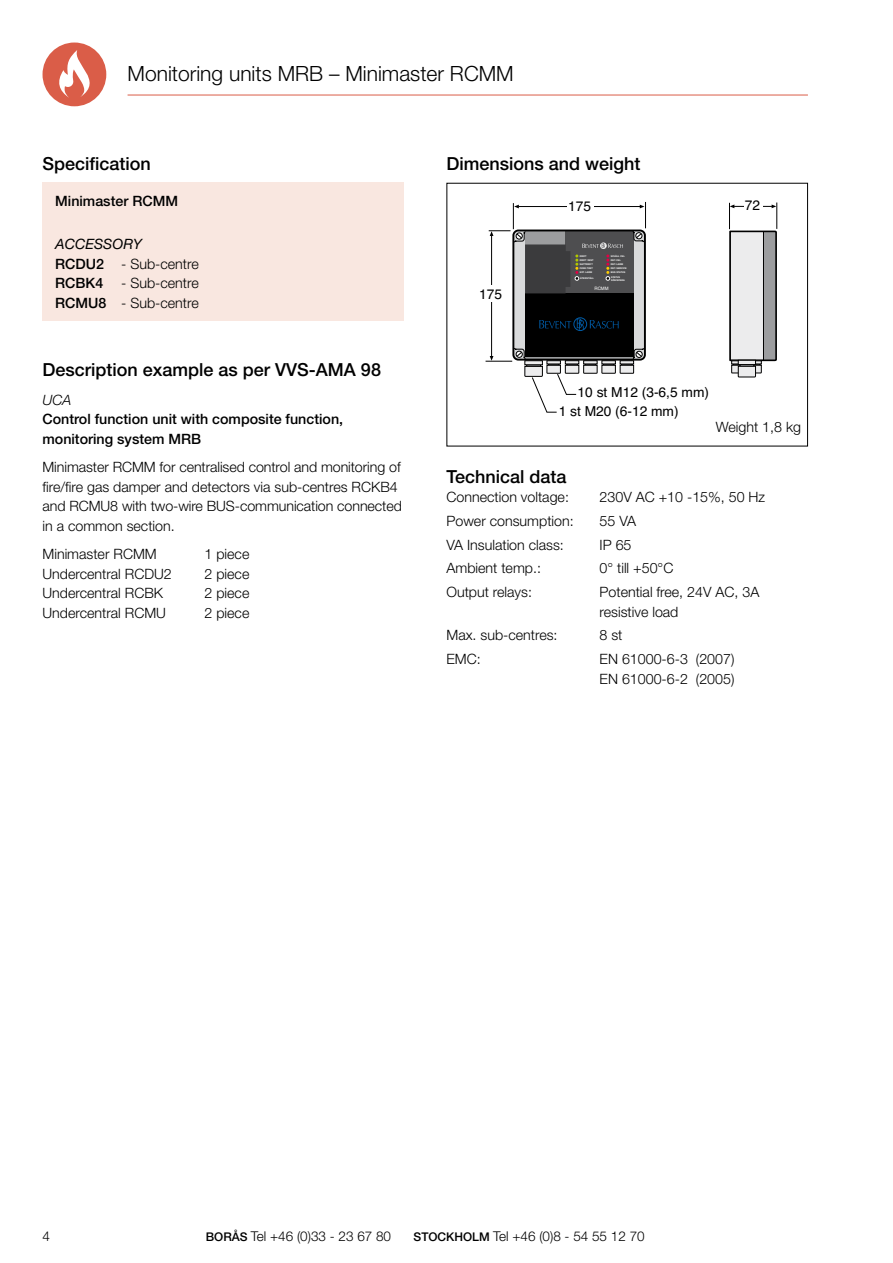
<style>
.page{position:relative;width:893px;height:1263px;background:#fff}
.page>*{position:absolute;margin:0;border:0;box-sizing:border-box;transform-origin:0 0}
.t1{font:300 21px "Helvetica Neue LT Std";color:#000}
.t2{font:500 18px "Helvetica Neue LT Std";color:#000}
.t3{font:300 14.25px/19.5px "Helvetica Neue LT Std";color:#000}
.t4{font:500 14.25px/19.5px "Helvetica Neue LT Std";color:#000}
.t5{font:italic 300 14.25px "Helvetica Neue LT Std";color:#000}
.t6{font:13.8px "Helvetica";color:#000}
.t7{font:300 13.5px "Helvetica Neue LT Std";color:#000}
.t8{font:4.65px "Helvetica";color:#fff}
.t9{font:700 2.4px/4.1px "Helvetica";color:#fff}
.s1{font-weight:400;font-style:italic}
.s2{font-weight:500}
.s3{font-weight:500;font-size:12px}
</style>
<div class="page">
<div style="left:43px;top:43px;width:63px;height:63px;background:#da5d48;border-radius:50%"></div>
<svg style="left:59px;top:50px;width:46px;height:48px"></svg>
<hr style="left:128px;top:95px;width:680px;height:1px;background:#da5d48">
<div style="left:43px;top:183px;width:361px;height:138px;background:#f9e7e0"></div>
<hr style="left:518px;top:206px;width:122px;height:1px;background:#000">
<hr style="left:491px;top:236px;width:1px;height:120px;background:#000">
<div style="left:487px;top:285px;width:8px;height:17px;background:#fff"></div>
<svg style="left:729px;top:202px;width:49px;height:175px"></svg>
<div style="left:566px;top:231px;width:74px;height:62px;background:#4e4e50"></div>
<div style="left:524px;top:293px;width:111px;height:63px;background:#000"></div>
<div style="left:513px;top:230px;width:12px;height:130px;background:#d9dadb"></div>
<div style="left:634px;top:230px;width:11px;height:130px;background:#d9dadb"></div>
<div style="left:512px;top:230px;width:134px;height:131px;border:2px solid #000;border-radius:5px"></div>
<svg style="left:632px;top:202px;width:14px;height:40px"></svg>
<svg style="left:486px;top:347px;width:160px;height:66px"></svg>
<svg style="left:539px;top:320px;width:32px;height:8px"></svg>
<svg style="left:590px;top:320px;width:29px;height:9px"></svg>
<svg style="left:577px;top:319px;width:7px;height:10px"></svg>
<div style="left:574px;top:317px;width:13px;height:14px;border:1px solid #005ca7;border-radius:50%"></div>
<svg style="left:489px;top:203px;width:134px;height:90px"></svg>
<h1 class="t1" style="left:128px;top:61px;width:388px">Monitoring units MRB – Minimaster RCMM</h1>
<p class="t2" style="left:43px;top:153px;width:110px">Specification</p>
<p class="t4" style="left:55px;top:191px;width:124px">Minimaster RCMM</p>
<p class="t3" style="left:55px;top:234px;width:145px"><span class="s1">ACCESSORY<br></span><span class="s2">RCDU2</span> - Sub-centre<br><span class="s2">RCBK4</span></p>
<p class="t3" style="left:55px;top:273px;width:145px;text-align:right">- Sub-centre<br><span class="s2">RCMU8</span> - Sub-centre</p>
<p class="t2" style="left:446px;top:153px;width:196px">Dimensions and weight</p>
<p class="t6" style="left:568px;top:195px;width:24px">175</p>
<p class="t6" style="left:479px;top:283px;width:24px">175</p>
<p class="t9" style="left:580px;top:254px;width:15px">DRIFT<br>DRIFT VENT<br>NATTDRIFT<br>FUNK.TEST<br>EXT. LARM</p>
<p class="t9" style="left:580px;top:276px;width:15px">ÅTERSTÄLL</p>
<p class="t9" style="left:611px;top:254px;width:17px">SPJÄLL FEL<br>DET. FEL<br>DET. LARM<br>DET. SERVICE<br>BUS STATUS</p>
<p class="t9" style="left:611px;top:276px;width:15px;line-height:2.8px">STATUS<br>SÖK/SPARA</p>
<p class="t8" style="left:594px;top:285px;width:16px">RCMM</p>
<p class="t6" style="left:745px;top:195px;width:17px">72</p>
<p class="t2" style="left:43px;top:359px;width:340px">Description example as per VVS-AMA 98</p>
<p class="t5" style="left:43px;top:391px;width:31px">UCA</p>
<p class="t4" style="left:43px;top:409px;width:302px">Control function unit with composite function, monitoring system MRB</p>
<p class="t3" style="left:43px;top:457px;width:361px">Minimaster RCMM for centralised control and monitoring of fire/fire gas damper and detectors via sub-centres RCKB4 and RCMU8 with two-wire BUS-communication connected in a common section.</p>
<p class="t3" style="left:43px;top:544px;width:116px">Minimaster RCMM</p>
<p class="t3" style="left:205px;top:544px;width:46px">1 piece</p>
<p class="t3" style="left:43px;top:564px;width:131px">Undercentral RCDU2</p>
<p class="t3" style="left:205px;top:564px;width:46px">2 piece</p>
<p class="t3" style="left:43px;top:583px;width:122px">Undercentral RCBK</p>
<p class="t3" style="left:205px;top:583px;width:46px">2 piece</p>
<p class="t3" style="left:43px;top:603px;width:125px">Undercentral RCMU</p>
<p class="t3" style="left:205px;top:603px;width:46px">2 piece</p>
<p class="t6" style="left:578px;top:381px;width:133px">10 st M12 (3-6,5 mm)</p>
<p class="t6" style="left:559px;top:400px;width:122px">1 st M20 (6-12 mm)</p>
<p class="t3" style="left:716px;top:417px;width:87px">Weight 1,8 kg</p>
<p class="t2" style="left:446px;top:465px;width:122px">Technical data</p>
<p class="t3" style="left:446px;top:487px;width:124px">Connection voltage:</p>
<p class="t3" style="left:600px;top:487px;width:167px">230V AC +10 -15%, 50 Hz</p>
<p class="t3" style="left:446px;top:511px;width:129px">Power consumption:</p>
<p class="t3" style="left:600px;top:511px;width:38px">55 VA</p>
<p class="t3" style="left:446px;top:535px;width:119px">VA Insulation class:</p>
<p class="t3" style="left:600px;top:535px;width:33px">IP 65</p>
<p class="t3" style="left:446px;top:558px;width:96px">Ambient temp.:</p>
<p class="t3" style="left:600px;top:558px;width:75px">0° till +50°C</p>
<p class="t3" style="left:446px;top:582px;width:87px">Output relays:</p>
<p class="t3" style="left:600px;top:582px;width:161px">Potential free, 24V AC, 3A resistive load</p>
<p class="t3" style="left:446px;top:625px;width:113px">Max. sub-centres:</p>
<p class="t3" style="left:600px;top:625px;width:24px">8 st</p>
<p class="t3" style="left:446px;top:649px;width:36px">EMC:</p>
<p class="t3" style="left:600px;top:649px;width:136px">EN 61000-6-3 (2007)<br>EN 61000-6-2 (2005)</p>
<p class="t7" style="left:43px;top:1228px;width:9px">4</p>
<p class="t7" style="left:206px;top:1228px;width:187px"><span class="s3">BORÅS</span> Tel +46 (0)33 - 23 67 80</p>
<p class="t7" style="left:414px;top:1228px;width:233px"><span class="s3">STOCKHOLM</span> Tel +46 (0)8 - 54 55 12 70</p>
</div>
